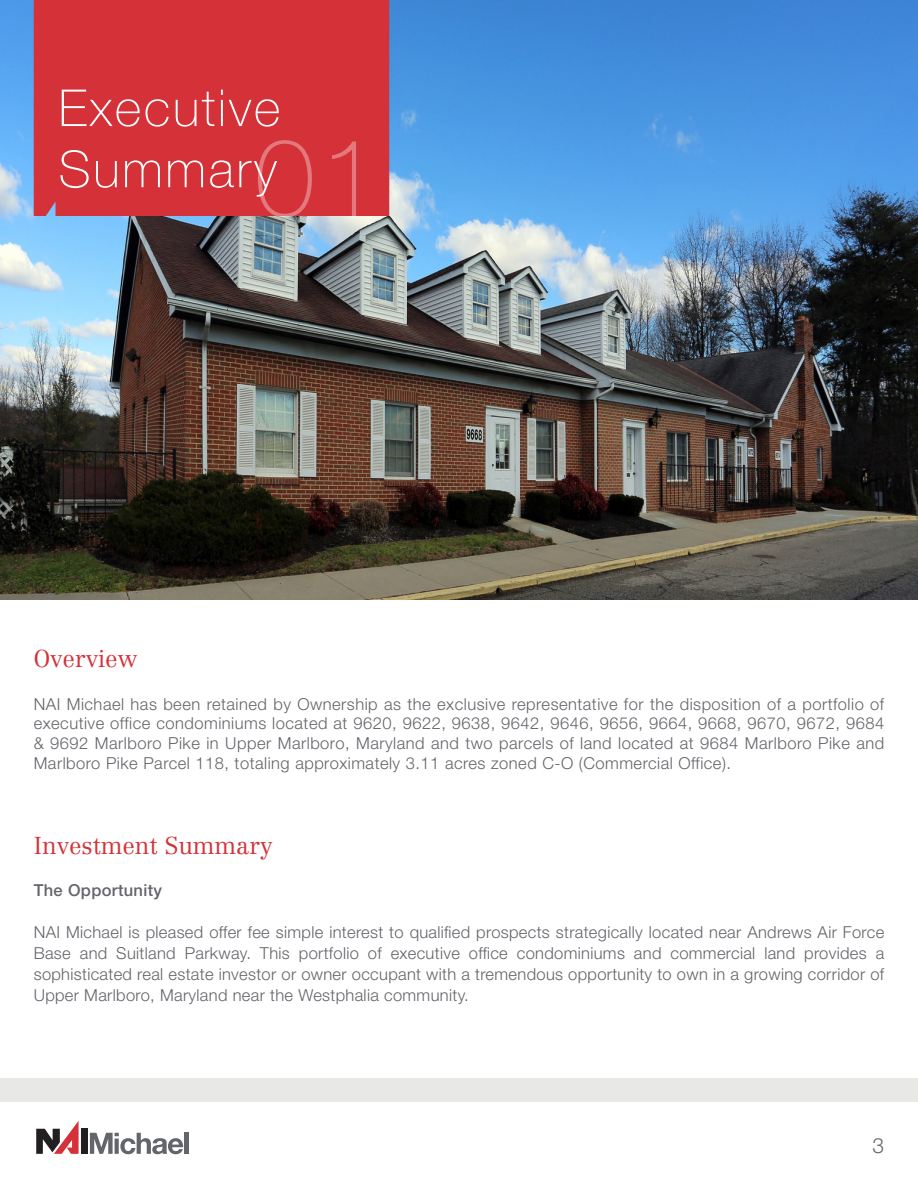
<style>
.page{position:relative;width:918px;height:1188px;background:#fff}
.page>*{position:absolute;margin:0;border:0;box-sizing:border-box;transform-origin:0 0}
.t1{font:100 51px "Helvetica Neue LT Std";letter-spacing:.05em;color:#fff}
.Reference_Header{font:300 24px "Centennial LT Std";color:#d43238}
.t2{font:300 21px "Helvetica Neue LT Std";color:#63656a}
.Body_Text{font:300 16.5px/19.8px "Helvetica Neue LT Std";letter-spacing:.02em;color:#63656a;text-align:justify}
.Body_Text-2{font:500 16.5px "Helvetica Neue LT Std";letter-spacing:.02em;color:#63656a}
.s1{font-size:108px}
</style>
<div class="page">
<div style="left:81px;top:1129px;width:6px;height:25px;background:#231f20"></div>
<svg style="left:36px;top:1121px;width:43px;height:33px"></svg>
<svg style="left:90px;top:1133px;width:93px;height:21px"></svg>
<hr style="left:185px;top:1133px;width:4px;height:21px;background:#63656a">
<div style="left:0;top:1078px;width:918px;height:23px;background:#e8e8e7"></div>
<img style="left:0;top:0;width:918px;height:599px">
<div style="left:34px;top:0;width:355px;height:216px;background:#d43238"></div>
<p class="t1" style="left:59px;top:79px;width:223px">Executive</p>
<p class="t1" style="left:59px;top:140px;width:323px">Summary<span class="s1">01</span></p>
<p class="Reference_Header" style="left:34px;top:645px;width:105px">Overview</p>
<p class="Body_Text" style="left:34px;top:694px;width:852px">NAI Michael has been retained by Ownership as the exclusive representative for the disposition of a portfolio of executive office condominiums located at 9620, 9622, 9638, 9642, 9646, 9656, 9664, 9668, 9670, 9672, 9684 &amp; 9692 Marlboro Pike in Upper Marlboro, Maryland and two parcels of land located at 9684 Marlboro Pike and Marlboro Pike Parcel 118, totaling approximately 3.11 acres zoned C-O (Commercial Office).</p>
<p class="Reference_Header" style="left:34px;top:831px;width:240px">Investment Summary</p>
<p class="Body_Text-2" style="left:34px;top:880px;width:130px">The Opportunity</p>
<p class="Body_Text" style="left:34px;top:921px;width:852px;line-height:21px">NAI Michael is pleased offer fee simple interest to qualified prospects strategically located near Andrews Air Force Base and Suitland Parkway. This portfolio of executive office condominiums and commercial land provides a sophisticated real estate investor or owner occupant with a tremendous opportunity to own in a growing corridor of Upper Marlboro, Maryland near the Westphalia community.</p>
<p class="t2" style="left:873px;top:1132px;width:13px">3</p>
</div>
